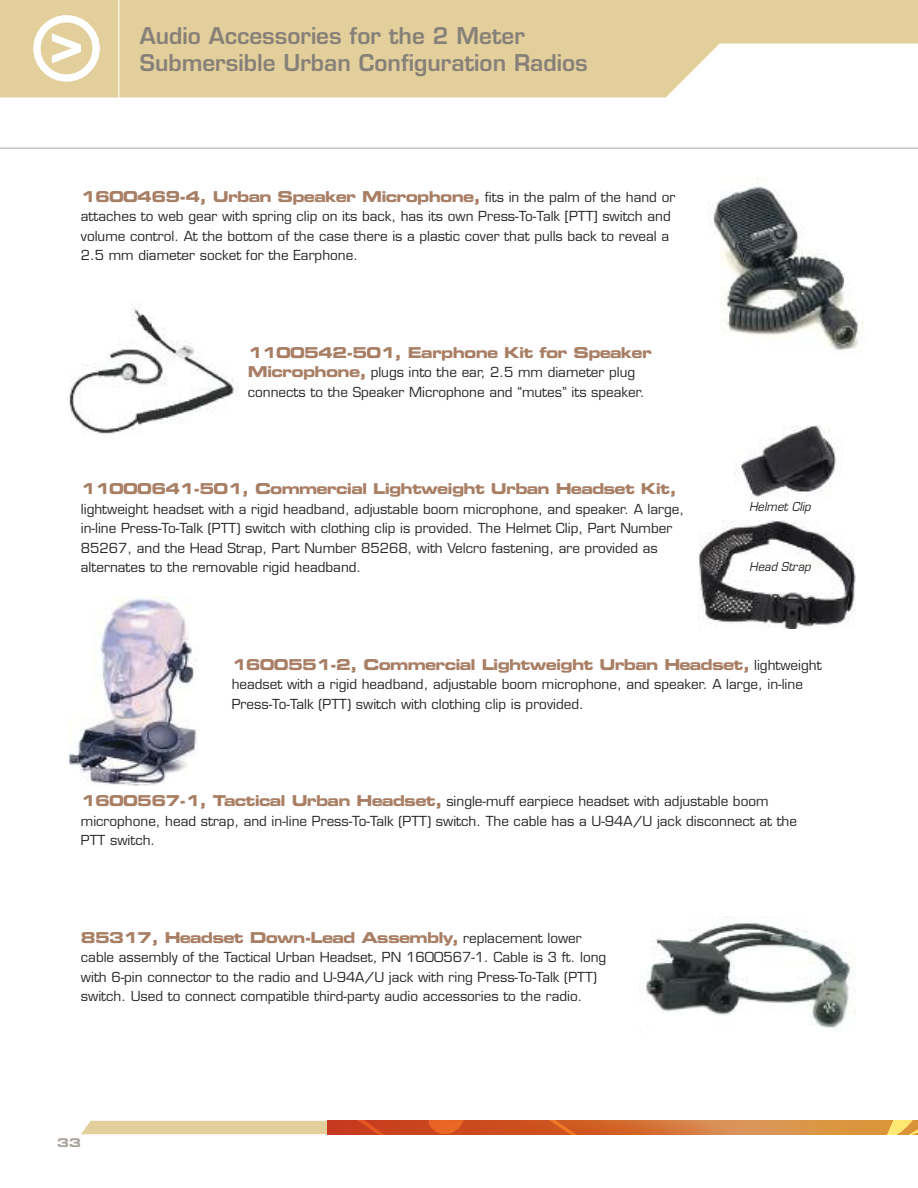
<style>
.page{position:relative;width:918px;height:1188px;background:#fff}
.page>*{position:absolute;margin:0;border:0;box-sizing:border-box;transform-origin:0 0}
.t1{font:600 22.5px/27px "Eurostile";color:#878079}
.t2{font:15px "Eurostile Bold Extended Two";letter-spacing:-.05em;color:#a87e64}
.t3{font:13.5px/19.5px "Eurostile";color:#272627}
.t4{font:italic 12px "Eurostile";letter-spacing:.005em;color:#272627;scale:.95 1}
.t5{font:12px "Eurostile Bold Extended Two";color:#aaa5a0}
.s1{font-family:"Eurostile";font-size:13.5px;color:#272627}
.s2{font-family:"Eurostile Bold Extended Two";font-size:15px;color:#a87e64}
</style>
<div class="page">
<div style="left:81px;top:1121px;width:246px;height:13px;background:#e2cf9b"></div>
<img style="left:327px;top:1121px;width:591px;height:13px">
<svg style="left:0;top:0;width:918px;height:97px;background:#e6d5a9"></svg>
<div style="left:33px;top:15px;width:67px;height:67px;border:7px solid #fff;border-radius:50%"></div>
<svg style="left:52px;top:33px;width:29px;height:30px"></svg>
<hr style="left:118px;top:0;width:1px;height:100px;background:#fff">
<img style="left:713px;top:177px;width:150px;height:174px">
<img style="left:69px;top:597px;width:128px;height:189px">
<hr style="left:0;top:148px;width:918px;height:1px;background:#aaa5a0">
<img style="left:641px;top:919px;width:215px;height:110px">
<img style="left:698px;top:521px;width:158px;height:108px">
<img style="left:734px;top:425px;width:102px;height:72px">
<img style="left:69px;top:303px;width:169px;height:131px">
<h1 class="t1" style="left:140px;top:25px;width:449px">Audio Accessories for the 2 Meter<br>Submersible Urban Configuration Radios</h1>
<p class="t2" style="left:81px;top:191px;width:596px">1600469-4, Urban Speaker Microphone, <span class="s1">fits in the palm of the hand or</span></p>
<p class="t3" style="left:81px;top:208px;width:591px">attaches to web gear with spring clip on its back, has its own Press-To-Talk [PTT] switch and volume control. At the bottom of the case there is a plastic cover that pulls back to reveal a<br>2.5 mm diameter socket for the Earphone.</p>
<p class="t2" style="left:248px;top:347px;width:406px">1100542-501, Earphone Kit for Speaker</p>
<p class="t3" style="left:248px;top:364px;width:398px"><span class="s2">Microphone,</span> plugs into the ear, 2.5 mm diameter plug connects to the Speaker Microphone and “mutes” its speaker.</p>
<p class="t2" style="left:81px;top:483px;width:597px">11000641-501, Commercial Lightweight Urban Headset Kit,</p>
<p class="t3" style="left:81px;top:500px;width:605px">lightweight headset with a rigid headband, adjustable boom microphone, and speaker. A large, in-line Press-To-Talk (PTT) switch with clothing clip is provided. The Helmet Clip, Part Number 85267, and the Head Strap, Part Number 85268, with Velcro fastening, are provided as alternates to the removable rigid headband.</p>
<p class="t4" style="left:749px;top:502px;width:67px">Helmet Clip</p>
<p class="t4" style="left:749px;top:562px;width:66px">Head Strap</p>
<p class="t2" style="left:232px;top:659px;width:591px">1600551-2, Commercial Lightweight Urban Headset, <span class="s1">lightweight</span></p>
<p class="t3" style="left:232px;top:676px;width:573px">headset with a rigid headband, adjustable boom microphone, and speaker. A large, in-line<br>Press-To-Talk (PTT) switch with clothing clip is provided.</p>
<p class="t3" style="left:81px;top:793px;width:718px"><span class="s2">1600567-1, Tactical Urban Headset,</span> single-muff earpiece headset with adjustable boom microphone, head strap, and in-line Press-To-Talk (PTT) switch. The cable has a U-94A/U jack disconnect at the<br>PTT switch.</p>
<p class="t2" style="left:81px;top:932px;width:502px">85317, Headset Down-Lead Assembly, <span class="s1">replacement lower</span></p>
<p class="t3" style="left:81px;top:949px;width:527px">cable assembly of the Tactical Urban Headset, PN 1600567-1. Cable is 3 ft. long with 6-pin connector to the radio and U-94A/U jack with ring Press-To-Talk (PTT) switch. Used to connect compatible third-party audio accessories to the radio.</p>
<p class="t5" style="left:57px;top:1138px;width:25px">33</p>
</div>
